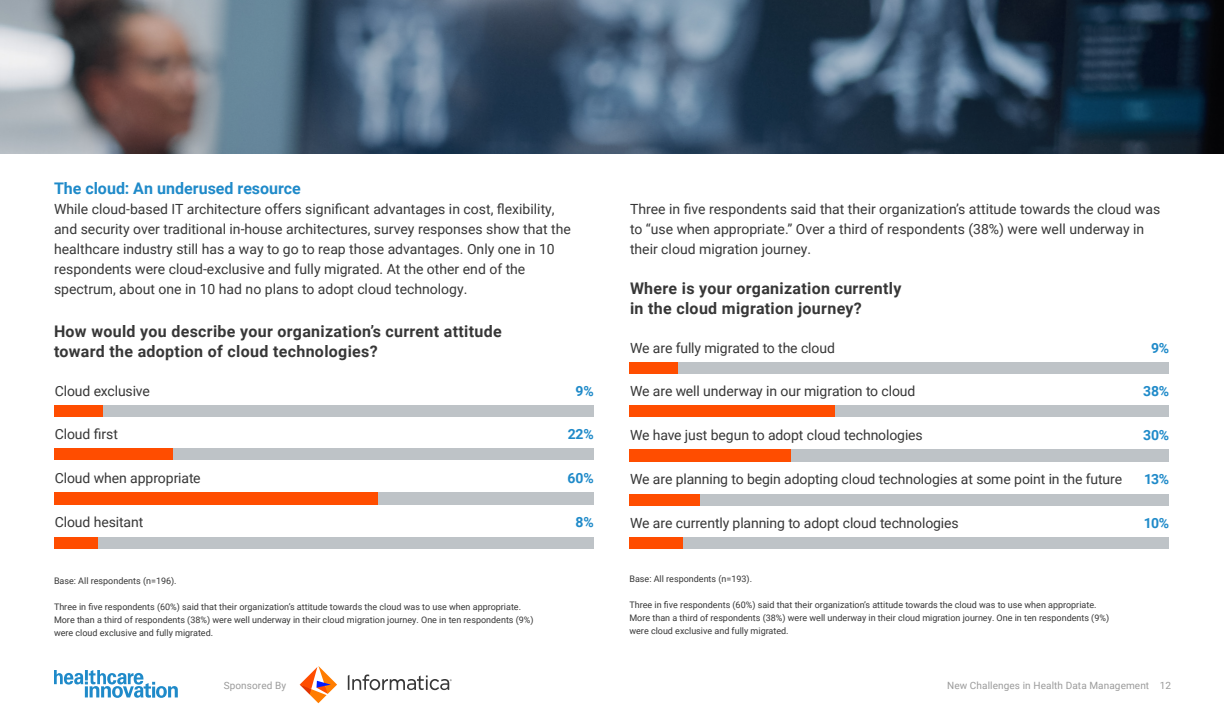
<style>
.page{position:relative;width:1224px;height:720px;background:#fff}
.page>*{position:absolute;margin:0;border:0;box-sizing:border-box;transform-origin:0 0}
.t1{font:700 16px/20px "Roboto";letter-spacing:.02em;color:#373737}
.t2{font:700 16px "Roboto";color:#1f8ac9}
.t3{font:14px/20px "Roboto";color:#373737}
.t4{font:700 14px "Roboto";letter-spacing:-.005em;color:#1f8ac9}
.t5{font:10px "Roboto";letter-spacing:.01em;color:#9b9b9b}
.t6{font:9px/13px "Roboto";color:#373737}
</style>
<div class="page">
<svg style="left:300px;top:666px;width:37px;height:37px"></svg>
<svg style="left:348px;top:674px;width:104px;height:16px"></svg>
<svg style="left:54px;top:670px;width:124px;height:28px"></svg>
<div style="left:54px;top:492px;width:540px;height:13px;background:#bec3c7"></div>
<div style="left:54px;top:537px;width:540px;height:12px;background:#bec3c7"></div>
<div style="left:54px;top:406px;width:540px;height:11px;background:#bec3c7"></div>
<div style="left:54px;top:448px;width:540px;height:12px;background:#bec3c7"></div>
<div style="left:54px;top:492px;width:324px;height:13px;background:#ff4d00"></div>
<div style="left:54px;top:537px;width:43px;height:12px;background:#ff4d00"></div>
<div style="left:54px;top:406px;width:49px;height:11px;background:#ff4d00"></div>
<div style="left:54px;top:448px;width:119px;height:12px;background:#ff4d00"></div>
<div style="left:629px;top:449px;width:540px;height:13px;background:#bec3c7"></div>
<div style="left:629px;top:494px;width:540px;height:12px;background:#bec3c7"></div>
<div style="left:629px;top:537px;width:540px;height:12px;background:#bec3c7"></div>
<div style="left:629px;top:363px;width:540px;height:11px;background:#bec3c7"></div>
<div style="left:629px;top:405px;width:540px;height:12px;background:#bec3c7"></div>
<div style="left:629px;top:449px;width:162px;height:13px;background:#ff4d00"></div>
<div style="left:629px;top:494px;width:71px;height:12px;background:#ff4d00"></div>
<div style="left:629px;top:537px;width:54px;height:12px;background:#ff4d00"></div>
<div style="left:629px;top:363px;width:49px;height:11px;background:#ff4d00"></div>
<div style="left:629px;top:405px;width:206px;height:12px;background:#ff4d00"></div>
<img style="left:0;top:0;width:1224px;height:154px">
<p class="t2" style="left:54px;top:177px;width:248px">The cloud: An underused resource</p>
<p class="t3" style="left:54px;top:199px;width:518px">While cloud-based IT architecture offers significant advantages in cost, flexibility, and security over traditional in-house architectures, survey responses show that the healthcare industry still has a way to go to reap those advantages. Only one in 10 respondents were cloud-exclusive and fully migrated. At the other end of the spectrum, about one in 10 had no plans to adopt cloud technology.</p>
<p class="t1" style="left:54px;top:321px;width:449px">How would you describe your organization’s current attitude toward the adoption of cloud technologies?</p>
<p class="t3" style="left:55px;top:381px;width:97px">Cloud exclusive</p>
<p class="t4" style="left:576px;top:382px;width:20px">9%</p>
<p class="t3" style="left:55px;top:424px;width:65px">Cloud first</p>
<p class="t4" style="left:568px;top:424px;width:28px">22%</p>
<p class="t3" style="left:55px;top:468px;width:147px">Cloud when appropriate</p>
<p class="t4" style="left:568px;top:469px;width:28px">60%</p>
<p class="t3" style="left:55px;top:512px;width:90px">Cloud hesitant</p>
<p class="t4" style="left:576px;top:512px;width:20px">8%</p>
<p class="t6" style="left:54px;top:574px;width:124px">Base: All respondents (n=196).</p>
<p class="t6" style="left:54px;top:600px;width:481px">Three in five respondents (60%) said that their organization’s attitude towards the cloud was to use when appropriate.<br>More than a third of respondents (38%) were well underway in their cloud migration journey. One in ten respondents (9%) were cloud exclusive and fully migrated.</p>
<p class="t3" style="left:630px;top:199px;width:532px">Three in five respondents said that their organization’s attitude towards the cloud was to “use when appropriate.” Over a third of respondents (38%) were well underway in their cloud migration journey.</p>
<p class="t1" style="left:630px;top:278px;width:273px">Where is your organization currently in the cloud migration journey?</p>
<p class="t3" style="left:630px;top:338px;width:206px">We are fully migrated to the cloud</p>
<p class="t4" style="left:1151px;top:339px;width:20px">9%</p>
<p class="t3" style="left:630px;top:381px;width:287px">We are well underway in our migration to cloud</p>
<p class="t4" style="left:1143px;top:381px;width:28px">38%</p>
<p class="t3" style="left:630px;top:425px;width:294px">We have just begun to adopt cloud technologies</p>
<p class="t4" style="left:1143px;top:426px;width:28px">30%</p>
<p class="t3" style="left:630px;top:469px;width:494px">We are planning to begin adopting cloud technologies at some point in the future</p>
<p class="t4" style="left:1144px;top:469px;width:27px">13%</p>
<p class="t3" style="left:630px;top:512px;width:330px">We are currently planning to adopt cloud technologies</p>
<p class="t4" style="left:1144px;top:513px;width:27px">10%</p>
<p class="t6" style="left:629px;top:572px;width:124px">Base: All respondents (n=193).</p>
<p class="t6" style="left:629px;top:598px;width:481px">Three in five respondents (60%) said that their organization’s attitude towards the cloud was to use when appropriate.<br>More than a third of respondents (38%) were well underway in their cloud migration journey. One in ten respondents (9%) were cloud exclusive and fully migrated.</p>
<p class="t5" style="left:224px;top:678px;width:64px">Sponsored By</p>
<p class="t5" style="left:947px;top:678px;width:225px">New Challenges in Health Data Management 12</p>
</div>
